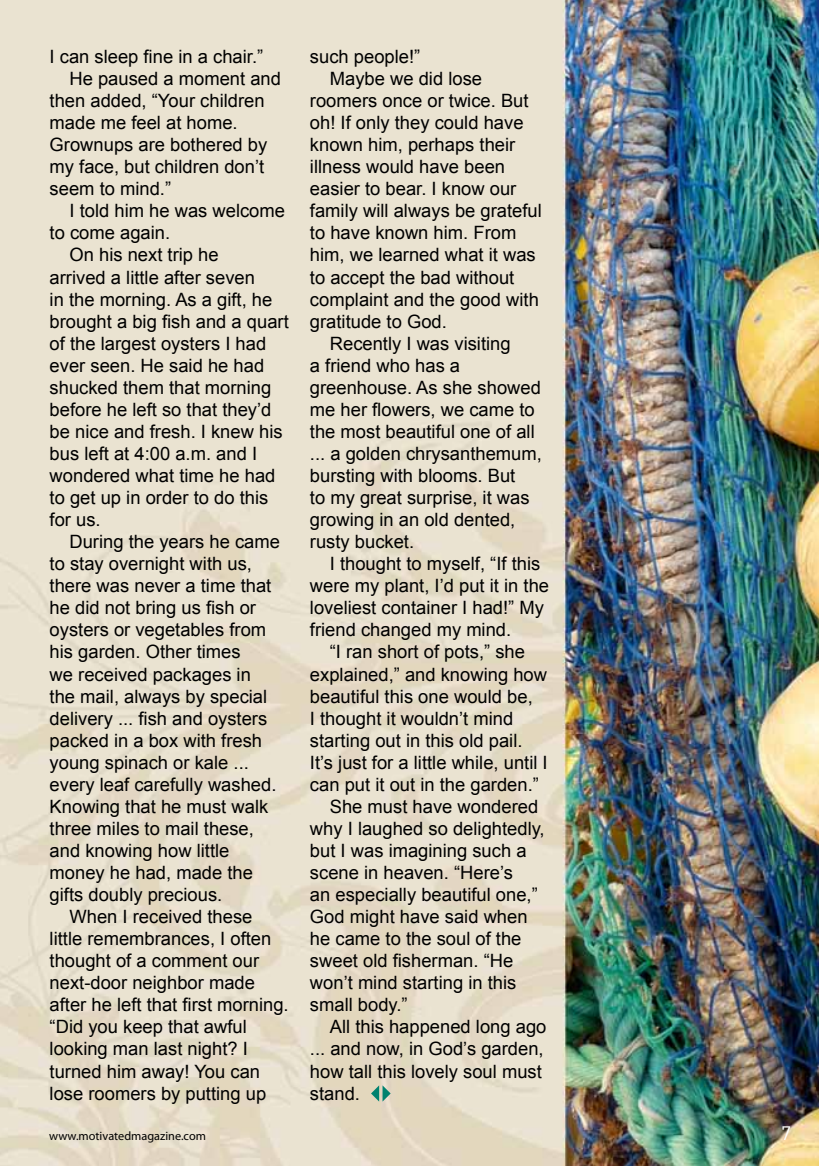
<style>
.page{position:relative;width:819px;height:1166px;background:#fff}
.page>*{position:absolute;margin:0;border:0;box-sizing:border-box;transform-origin:0 0}
.t1{font:19.25px "DIN Pro";color:#fff}
.t2{font:18.38px "Arial";color:#000}
.t3{font:12.25px "Myriad Pro";color:#000}
</style>
<div class="page">
<img style="left:0;top:0;width:819px;height:1166px">
<svg style="left:371px;top:1085px;width:19px;height:16px"></svg>
<p class="t2" style="left:50px;top:44px;width:215px">I can sleep fine in a chair.”</p>
<p class="t2" style="left:69px;top:67px;width:213px">He paused a moment and</p>
<p class="t2" style="left:50px;top:89px;width:216px">then added, “Your children</p>
<p class="t2" style="left:50px;top:111px;width:189px">made me feel at home.</p>
<p class="t2" style="left:50px;top:133px;width:219px">Grownups are bothered by</p>
<p class="t2" style="left:50px;top:155px;width:216px">my face, but children don’t</p>
<p class="t2" style="left:50px;top:177px;width:123px">seem to mind.”</p>
<p class="t2" style="left:69px;top:199px;width:217px">I told him he was welcome</p>
<p class="t2" style="left:50px;top:221px;width:122px">to come again.</p>
<p class="t2" style="left:69px;top:243px;width:151px">On his next trip he</p>
<p class="t2" style="left:50px;top:265px;width:207px">arrived a little after seven</p>
<p class="t2" style="left:50px;top:287px;width:224px">in the morning. As a gift, he</p>
<p class="t2" style="left:50px;top:309px;width:241px">brought a big fish and a quart</p>
<p class="t2" style="left:50px;top:331px;width:218px">of the largest oysters I had</p>
<p class="t2" style="left:50px;top:353px;width:216px">ever seen. He said he had</p>
<p class="t2" style="left:50px;top:375px;width:223px">shucked them that morning</p>
<p class="t2" style="left:50px;top:397px;width:223px">before he left so that they’d</p>
<p class="t2" style="left:50px;top:419px;width:234px">be nice and fresh. I knew his</p>
<p class="t2" style="left:50px;top:441px;width:209px">bus left at 4:00 a.m. and I</p>
<p class="t2" style="left:50px;top:463px;width:227px">wondered what time he had</p>
<p class="t2" style="left:50px;top:485px;width:220px">to get up in order to do this</p>
<p class="t2" style="left:50px;top:508px;width:53px">for us.</p>
<p class="t2" style="left:69px;top:530px;width:212px">During the years he came</p>
<p class="t2" style="left:50px;top:552px;width:204px">to stay overnight with us,</p>
<p class="t2" style="left:50px;top:574px;width:223px">there was never a time that</p>
<p class="t2" style="left:50px;top:596px;width:208px">he did not bring us fish or</p>
<p class="t2" style="left:50px;top:618px;width:218px">oysters or vegetables from</p>
<p class="t2" style="left:50px;top:640px;width:192px">his garden. Other times</p>
<p class="t2" style="left:50px;top:662px;width:203px">we received packages in</p>
<p class="t2" style="left:50px;top:684px;width:219px">the mail, always by special</p>
<p class="t2" style="left:50px;top:706px;width:219px">delivery ... fish and oysters</p>
<p class="t2" style="left:50px;top:728px;width:214px">packed in a box with fresh</p>
<p class="t2" style="left:50px;top:750px;width:201px">young spinach or kale ...</p>
<p class="t2" style="left:50px;top:772px;width:228px">every leaf carefully washed.</p>
<p class="t2" style="left:50px;top:794px;width:220px">Knowing that he must walk</p>
<p class="t2" style="left:50px;top:816px;width:206px">three miles to mail these,</p>
<p class="t2" style="left:50px;top:838px;width:181px">and knowing how little</p>
<p class="t2" style="left:50px;top:860px;width:205px">money he had, made the</p>
<p class="t2" style="left:50px;top:882px;width:174px">gifts doubly precious.</p>
<p class="t2" style="left:69px;top:904px;width:184px">When I received these</p>
<p class="t2" style="left:50px;top:926px;width:223px">little remembrances, I often</p>
<p class="t2" style="left:50px;top:949px;width:211px">thought of a comment our</p>
<p class="t2" style="left:50px;top:971px;width:207px">next-door neighbor made</p>
<p class="t2" style="left:50px;top:993px;width:240px">after he left that first morning.</p>
<p class="t2" style="left:50px;top:1015px;width:199px">“Did you keep that awful</p>
<p class="t2" style="left:50px;top:1037px;width:200px">looking man last night? I</p>
<p class="t2" style="left:50px;top:1059px;width:212px">turned him away! You can</p>
<p class="t2" style="left:50px;top:1081px;width:218px">lose roomers by putting up</p>
<p class="t2" style="left:310px;top:44px;width:112px">such people!”</p>
<p class="t2" style="left:330px;top:67px;width:154px">Maybe we did lose</p>
<p class="t2" style="left:310px;top:89px;width:220px">roomers once or twice. But</p>
<p class="t2" style="left:310px;top:111px;width:215px">oh! If only they could have</p>
<p class="t2" style="left:310px;top:133px;width:207px">known him, perhaps their</p>
<p class="t2" style="left:310px;top:155px;width:197px">illness would have been</p>
<p class="t2" style="left:310px;top:177px;width:208px">easier to bear. I know our</p>
<p class="t2" style="left:310px;top:199px;width:233px">family will always be grateful</p>
<p class="t2" style="left:310px;top:221px;width:208px">to have known him. From</p>
<p class="t2" style="left:310px;top:243px;width:227px">him, we learned what it was</p>
<p class="t2" style="left:310px;top:265px;width:206px">to accept the bad without</p>
<p class="t2" style="left:310px;top:287px;width:230px">complaint and the good with</p>
<p class="t2" style="left:310px;top:309px;width:138px">gratitude to God.</p>
<p class="t2" style="left:330px;top:331px;width:182px">Recently I was visiting</p>
<p class="t2" style="left:310px;top:353px;width:152px">a friend who has a</p>
<p class="t2" style="left:310px;top:375px;width:232px">greenhouse. As she showed</p>
<p class="t2" style="left:310px;top:397px;width:226px">me her flowers, we came to</p>
<p class="t2" style="left:310px;top:419px;width:226px">the most beautiful one of all</p>
<p class="t2" style="left:310px;top:441px;width:233px">... a golden chrysanthemum,</p>
<p class="t2" style="left:310px;top:463px;width:207px">bursting with blooms. But</p>
<p class="t2" style="left:310px;top:485px;width:221px">to my great surprise, it was</p>
<p class="t2" style="left:310px;top:508px;width:207px">growing in an old dented,</p>
<p class="t2" style="left:310px;top:530px;width:106px">rusty bucket.</p>
<p class="t2" style="left:330px;top:552px;width:212px">I thought to myself, “If this</p>
<p class="t2" style="left:310px;top:574px;width:240px">were my plant, I’d put it in the</p>
<p class="t2" style="left:310px;top:596px;width:235px">loveliest container I had!” My</p>
<p class="t2" style="left:310px;top:618px;width:203px">friend changed my mind.</p>
<p class="t2" style="left:330px;top:640px;width:197px">“I ran short of pots,” she</p>
<p class="t2" style="left:310px;top:662px;width:238px">explained,” and knowing how</p>
<p class="t2" style="left:310px;top:684px;width:224px">beautiful this one would be,</p>
<p class="t2" style="left:310px;top:706px;width:205px">I thought it wouldn’t mind</p>
<p class="t2" style="left:310px;top:728px;width:214px">starting out in this old pail.</p>
<p class="t2" style="left:310px;top:750px;width:239px">It’s just for a little while, until I</p>
<p class="t2" style="left:310px;top:772px;width:230px">can put it out in the garden.”</p>
<p class="t2" style="left:330px;top:794px;width:210px">She must have wondered</p>
<p class="t2" style="left:310px;top:816px;width:236px">why I laughed so delightedly,</p>
<p class="t2" style="left:310px;top:838px;width:218px">but I was imagining such a</p>
<p class="t2" style="left:310px;top:860px;width:204px">scene in heaven. “Here’s</p>
<p class="t2" style="left:310px;top:882px;width:229px">an especially beautiful one,”</p>
<p class="t2" style="left:310px;top:904px;width:219px">God might have said when</p>
<p class="t2" style="left:310px;top:927px;width:213px">he came to the soul of the</p>
<p class="t2" style="left:310px;top:949px;width:205px">sweet old fisherman. “He</p>
<p class="t2" style="left:310px;top:971px;width:208px">won’t mind starting in this</p>
<p class="t2" style="left:310px;top:993px;width:99px">small body.”</p>
<p class="t2" style="left:330px;top:1015px;width:218px">All this happened long ago</p>
<p class="t2" style="left:310px;top:1037px;width:235px">... and now, in God’s garden,</p>
<p class="t2" style="left:310px;top:1059px;width:233px">how tall this lovely soul must</p>
<p class="t2" style="left:310px;top:1081px;width:52px">stand.</p>
<p class="t3" style="left:49px;top:1128px;width:158px">www.motivatedmagazine.com</p>
<p class="t1" style="left:781px;top:1120px;width:12px">7</p>
</div>
